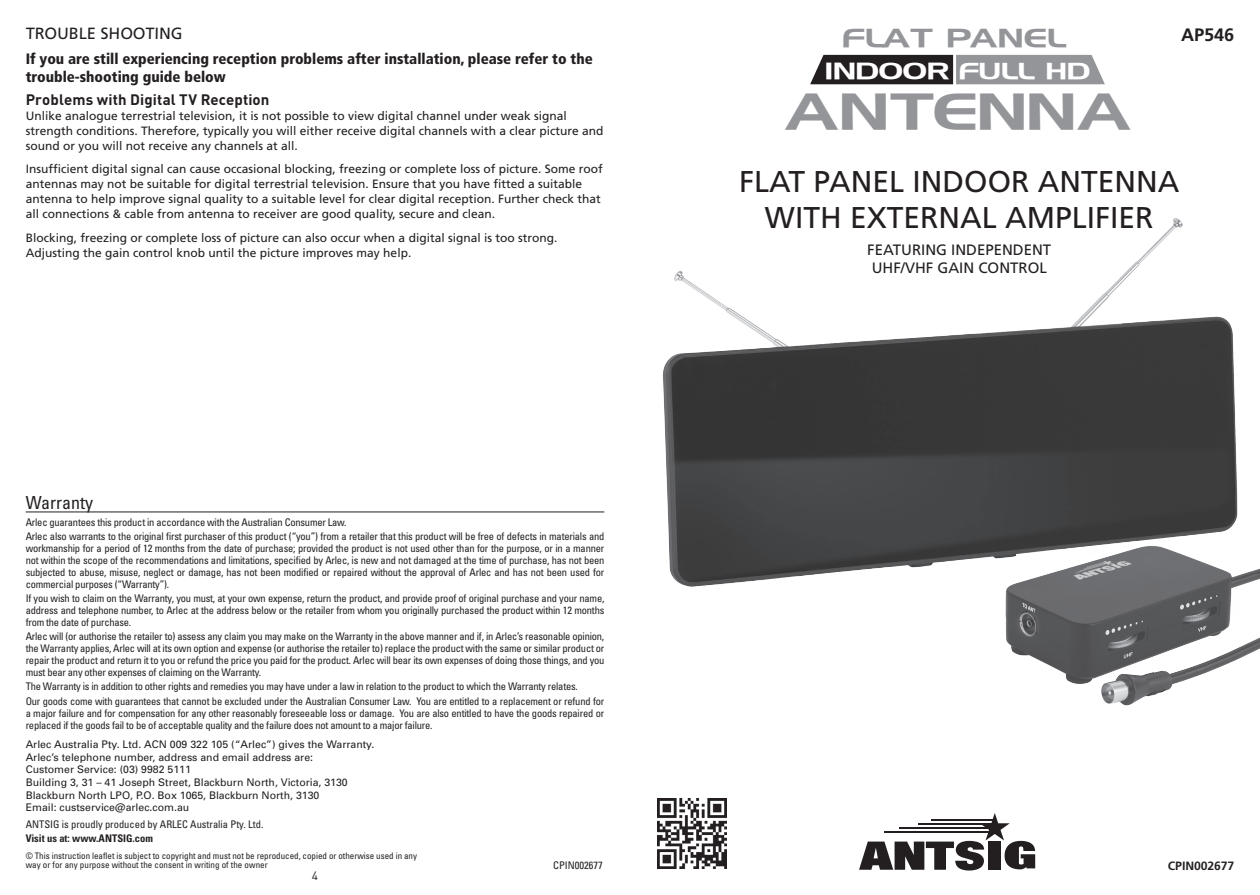
<style>
.page{position:relative;width:1260px;height:895px;background:#fff}
.page>*{position:absolute;margin:0;border:0;box-sizing:border-box;transform-origin:0 0}
.t1{font:49.35px "Aero Extended";letter-spacing:.01em;color:#939598}
.t2{font:30px/36px "Frutiger";color:#231f20;text-align:center}
.t3{font:25.35px "Aero Extended";letter-spacing:.02em;color:#939598}
.t4{font:22.65px "Aero Extended";color:#fff}
.t5{font:condensed 18px "Univers";color:#231f20}
.t6{font:700 18px "Frutiger";color:#231f20}
.t7{font:16.2px "Frutiger";color:#231f20}
.t8{font:900 condensed 15px/18px "Frutiger";color:#231f20}
.t9{font:15px/18px "Frutiger";color:#231f20}
.t10{font:700 15px "DIN";letter-spacing:.01em;color:#231f20}
.t11{font:12px/15px "Frutiger";color:#231f20}
.t12{font:700 12px "Frutiger";color:#231f20}
.t13{font:12px "DIN";color:#231f20}
.t14{font:condensed 10.5px/12px "Univers";letter-spacing:-.02em;color:#231f20}
.t15{font:10.5px/12.6px "Univers";color:#231f20}
.t16{font:condensed 10.5px "Univers";color:#231f20}
.t17{font:700 condensed 10.5px "Univers";color:#231f20}
.t18{font:condensed 9px/9.8px "Univers";color:#231f20}
.s1{font-size:22.5px}
</style>
<div class="page">
<hr style="left:26px;top:511px;width:578px;height:1px;background:#231f20">
<svg style="left:859px;top:813px;width:176px;height:57px"></svg>
<img style="left:657px;top:798px;width:69px;height:69px">
<img style="left:601px;top:218px;width:637px;height:369px">
<svg style="left:810px;top:55px;width:294px;height:29px;background:#646365"></svg>
<img style="left:984px;top:531px;width:275px;height:175px">
<h3 class="t7" style="left:26px;top:24px;width:159px">TROUBLE SHOOTING</h3>
<h3 class="t8" style="left:26px;top:50px;width:568px">If you are still experiencing reception problems after installation, please refer to the trouble-shooting guide below</h3>
<h3 class="t10" style="left:26px;top:89px;width:245px">Problems with Digital TV Reception</h3>
<p class="t11" style="left:26px;top:108px;width:579px">Unlike analogue terrestrial television, it is not possible to view digital channel under weak signal strength conditions. Therefore, typically you will either receive digital channels with a clear picture and sound or you will not receive any channels at all.</p>
<p class="t11" style="left:26px;top:161px;width:578px">Insufficient digital signal can cause occasional blocking, freezing or complete loss of picture. Some roof antennas may not be suitable for digital terrestrial television. Ensure that you have fitted a suitable antenna to help improve signal quality to a suitable level for clear digital reception. Further check that all connections &amp; cable from antenna to receiver are good quality, secure and clean.</p>
<p class="t11" style="left:26px;top:230px;width:533px">Blocking, freezing or complete loss of picture can also occur when a digital signal is too strong.<br>Adjusting the gain control knob until the picture improves may help.</p>
<h3 class="t5" style="left:26px;top:491px;width:69px">Warranty</h3>
<p class="t14" style="left:26px;top:514px;width:580px;line-height:14.1px">Arlec guarantees this product in accordance with the Australian Consumer Law.<br>Arlec also warrants to the original first purchaser of this product (“you”) from a retailer that this product will be free of defects in materials and</p>
<p class="t14" style="left:26px;top:541px;width:580px;text-align:justify">workmanship for a period of 12 months from the date of purchase; provided the product is not used other than for the purpose, or in a manner not within the scope of the recommendations and limitations, specified by Arlec, is new and not damaged at the time of purchase, has not been subjected to abuse, misuse, neglect or damage, has not been modified or repaired without the approval of Arlec and has not been used for commercial purposes (“Warranty”).</p>
<p class="t14" style="left:26px;top:592px;width:580px;text-align:justify">If you wish to claim on the Warranty, you must, at your own expense, return the product, and provide proof of original purchase and your name, address and telephone number, to Arlec at the address below or the retailer from whom you originally purchased the product within 12 months from the date of purchase.</p>
<p class="t14" style="left:26px;top:630px;width:580px;text-align:justify">Arlec will (or authorise the retailer to) assess any claim you may make on the Warranty in the above manner and if, in Arlec’s reasonable opinion, the Warranty applies, Arlec will at its own option and expense (or authorise the retailer to) replace the product with the same or similar product or repair the product and return it to you or refund the price you paid for the product. Arlec will bear its own expenses of doing those things, and you must bear any other expenses of claiming on the Warranty.</p>
<p class="t14" style="left:26px;top:679px;width:580px;line-height:14.1px">The Warranty is in addition to other rights and remedies you may have under a law in relation to the product to which the Warranty relates.<br>Our goods come with guarantees that cannot be excluded under the Australian Consumer Law. You are entitled to a replacement or refund for</p>
<p class="t14" style="left:26px;top:706px;width:580px">a major failure and for compensation for any other reasonably foreseeable loss or damage. You are also entitled to have the goods repaired or replaced if the goods fail to be of acceptable quality and the failure does not amount to a major failure.</p>
<p class="t15" style="left:26px;top:737px;width:350px">Arlec Australia Pty. Ltd. ACN 009 322 105 (“Arlec”) gives the Warranty.<br>Arlec’s telephone number, address and email address are:<br>Customer Service: (03) 9982 5111<br>Building 3, 31 – 41 Joseph Street, Blackburn North, Victoria, 3130<br>Blackburn North LPO, P.O. Box 1065, Blackburn North, 3130<br>Email: custservice@arlec.com.au</p>
<p class="t16" style="left:26px;top:817px;width:239px">ANTSIG is proudly produced by ARLEC Australia Pty. Ltd.</p>
<p class="t17" style="left:26px;top:830px;width:129px">Visit us at: www.ANTSIG.com</p>
<p class="t18" style="left:26px;top:850px;width:393px">© This instruction leaflet is subject to copyright and must not be reproduced, copied or otherwise used in any way or for any purpose without the consent in writing of the owner</p>
<p class="t13" style="left:312px;top:867px;width:8px">4</p>
<p class="t16" style="left:553px;top:858px;width:51px">CPIN002677</p>
<h3 class="t3" style="left:844px;top:22px;width:180px">FLAT PANEL</h3>
<h3 class="t4" style="left:825px;top:57px;width:269px">INDOOR <span class="s1">FULL HD</span></h3>
<h1 class="t1" style="left:793px;top:81px;width:347px">ANTENNA</h1>
<h3 class="t6" style="left:1180px;top:24px;width:55px">AP546</h3>
<h2 class="t2" style="left:739px;top:163px;width:442px">FLAT PANEL INDOOR ANTENNA<br>WITH EXTERNAL AMPLIFIER</h2>
<h3 class="t9" style="left:867px;top:241px;width:185px">FEATURING INDEPENDENT<br>UHF/VHF GAIN CONTROL</h3>
<p class="t12" style="left:1167px;top:858px;width:68px">CPIN002677</p>
</div>
